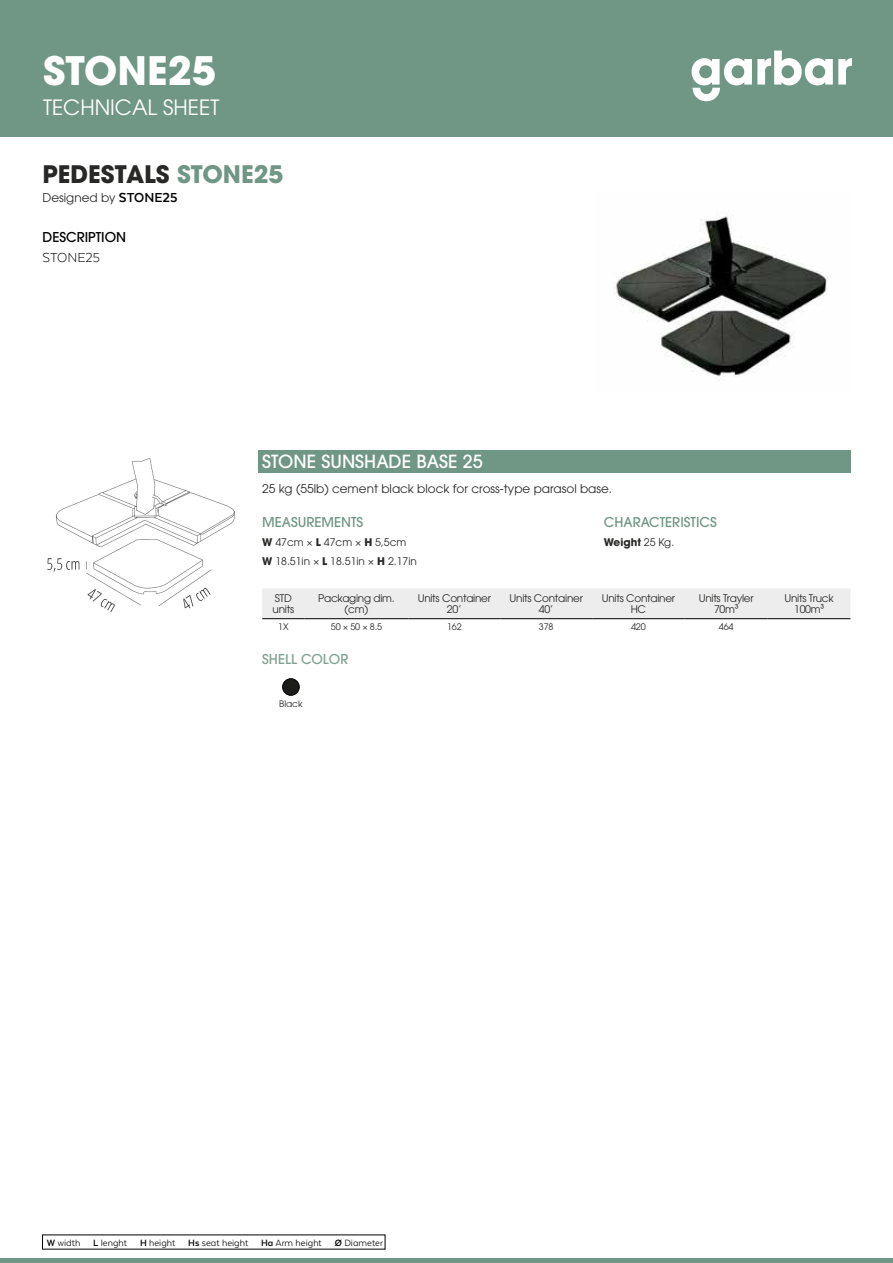
<style>
.page{position:relative;width:893px;height:1263px;background:#fff}
.page>*{position:absolute;margin:0;border:0;box-sizing:border-box;transform-origin:0 0}
.t1{font:700 39px "ITC Avant Garde Pro";color:#fff}
.t2{font:700 24px "ITC Avant Garde Pro";color:#282827}
.t3{font:21px "ITC Avant Garde Pro";color:#fff}
.t4{font:500 18px "ITC Avant Garde Pro";color:#fff}
.t5{font:300 15px "Texta Alt";color:#000}
.t6{font:500 13.5px "ITC Avant Garde Pro";color:#709786}
.t7{font:500 13.5px "ITC Avant Garde Pro";color:#000}
.t8{font:500 13.5px "ITC Avant Garde Pro";color:#7ea192}
.t9{font:12px "ITC Avant Garde Pro";color:#282827}
.t10{font:10.5px/10.5px "ITC Avant Garde Pro";letter-spacing:-.025em;color:#282827;text-align:center}
.t11{font:10.5px "Texta Alt";color:#000}
.t12{font:10.5px/19.2px "ITC Avant Garde Pro";color:#282827}
.t13{font:700 10.5px "ITC Avant Garde Pro";color:#282827}
.t14{font:9px "ITC Avant Garde Pro";letter-spacing:-.02em;color:#282827}
.s1{color:#709786}
.s2{font-family:"Texta Alt";font-weight:700;font-size:15px;color:#000}
.s3{font-weight:700}
.s4{font-weight:400}
</style>
<div class="page">
<hr style="left:0;top:1259px;width:893px;height:4px;background:#709786">
<div style="left:0;top:0;width:893px;height:137px;background:#709786"></div>
<svg style="left:692px;top:51px;width:160px;height:50px"></svg>
<img style="left:613px;top:216px;width:215px;height:165px">
<div style="left:258px;top:450px;width:592px;height:22px;background:#709786"></div>
<div style="left:262px;top:588px;width:588px;height:30px;background:#ededed"></div>
<hr style="left:262px;top:618px;width:42px;height:1px;background:#000">
<hr style="left:304px;top:618px;width:104px;height:1px;background:#000">
<hr style="left:408px;top:618px;width:92px;height:1px;background:#000">
<hr style="left:500px;top:618px;width:92px;height:1px;background:#000">
<hr style="left:592px;top:618px;width:93px;height:1px;background:#000">
<hr style="left:685px;top:618px;width:83px;height:1px;background:#000">
<hr style="left:768px;top:618px;width:82px;height:1px;background:#000">
<img style="left:283px;top:679px;width:16px;height:16px;border-radius:8px">
<div style="left:282px;top:678px;width:17px;height:17px;border:1px solid #000;border-radius:50%"></div>
<img style="left:47px;top:458px;width:188px;height:154px">
<h1 class="t1" style="left:43px;top:45px;width:174px">STONE25</h1>
<h3 class="t3" style="left:43px;top:94px;width:178px">TECHNICAL SHEET</h3>
<h2 class="t2" style="left:43px;top:158px;width:242px">PEDESTALS <span class="s1">STONE25</span></h2>
<p class="t9" style="left:43px;top:190px;width:136px">Designed by <span class="s2">STONE25</span></p>
<p class="t7" style="left:43px;top:228px;width:85px">DESCRIPTION</p>
<h3 class="t5" style="left:43px;top:249px;width:59px">STONE25</h3>
<h3 class="t4" style="left:262px;top:450px;width:222px">STONE SUNSHADE BASE 25</h3>
<p class="t9" style="left:262px;top:481px;width:351px">25 kg (55lb) cement black block for cross-type parasol base.</p>
<p class="t6" style="left:262px;top:513px;width:103px">MEASUREMENTS</p>
<p class="t12" style="left:262px;top:533px;width:156px"><span class="s3">W</span> 47cm × <span class="s3">L</span> 47cm × <span class="s3">H</span> 5,5cm<br><span class="s3">W</span> 18.51in × <span class="s3">L</span> 18.51in × <span class="s3">H</span> 2.17in</p>
<p class="t6" style="left:604px;top:513px;width:114px">CHARACTERISTICS</p>
<p class="t13" style="left:604px;top:535px;width:72px">Weight <span class="s4">25 Kg.</span></p>
<p class="t10" style="left:273px;top:593px;width:23px;text-align:left">STD units</p>
<p class="t10" style="left:318px;top:593px;width:78px">Packaging dim. (cm)</p>
<p class="t10" style="left:418px;top:593px;width:75px">Units Container<br>20’</p>
<p class="t10" style="left:510px;top:593px;width:75px">Units Container<br>40’</p>
<p class="t10" style="left:602px;top:593px;width:75px">Units Container<br>HC</p>
<p class="t10" style="left:699px;top:593px;width:56px">Units Trayler<br>70m³</p>
<p class="t10" style="left:784px;top:593px;width:51px">Units Truck<br>100m³</p>
<p class="t14" style="left:278px;top:621px;width:12px">1X</p>
<p class="t14" style="left:331px;top:621px;width:53px">50 × 50 × 8.5</p>
<p class="t14" style="left:447px;top:621px;width:16px">162</p>
<p class="t14" style="left:539px;top:621px;width:16px">378</p>
<p class="t14" style="left:631px;top:621px;width:16px">420</p>
<p class="t14" style="left:719px;top:621px;width:16px">464</p>
<p class="t8" style="left:262px;top:650px;width:88px">SHELL COLOR</p>
<p class="t14" style="left:279px;top:698px;width:25px">Black</p>
<p class="t11" style="left:47px;top:1237px;width:338px"><span class="s3">W</span> width <span class="s3">L</span> lenght <span class="s3">H</span> height <span class="s3">Hs</span> seat height <span class="s3">Ha</span> Arm height <span class="s3">Ø</span> Diameter</p>
</div>
